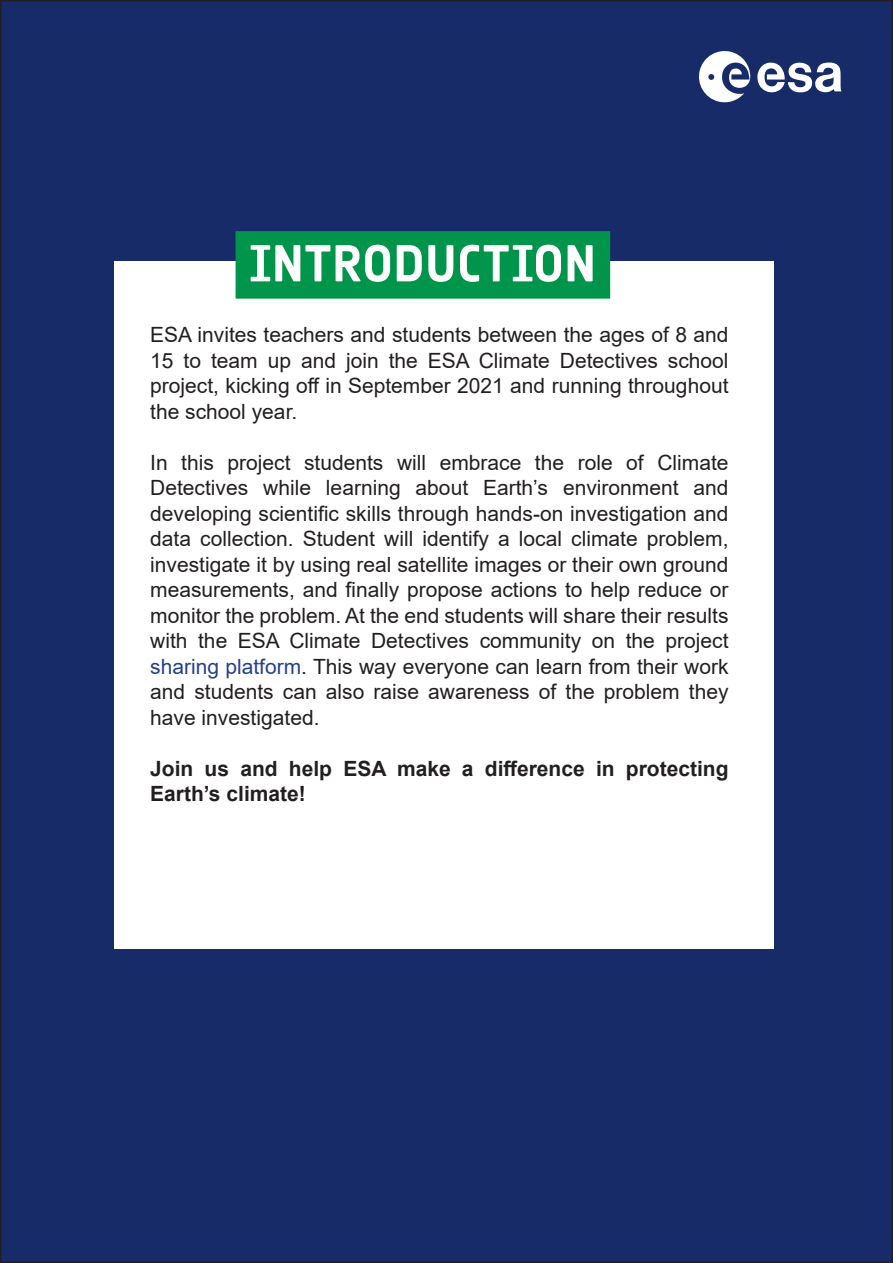
<style>
.page{position:relative;width:893px;height:1263px;background:#fff}
.page>*{position:absolute;margin:0;border:0;box-sizing:border-box;transform-origin:0 0}
.t1{font:700 51px "Notes Esa";letter-spacing:.01em;color:#fff}
.t2{font:21px/25.5px "Arial";color:#231f20;text-align:justify}
.t3{font:700 21px/25.5px "Arial";color:#231f20}
.s1{color:#253f8e}
</style>
<div class="page">
<div style="left:1px;top:1px;width:891px;height:1261px;background:#162b68"></div>
<div style="left:115px;top:261px;width:659px;height:687px;background:#fff"></div>
<div style="left:236px;top:231px;width:374px;height:68px;background:#00954a"></div>
<svg style="left:757px;top:62px;width:84px;height:31px"></svg>
<svg style="left:699px;top:51px;width:51px;height:52px"></svg>
<p class="t1" style="left:249px;top:234px;width:348px">INTRODUCTION</p>
<p class="t2" style="left:150px;top:322px;width:580px">ESA invites teachers and students between the ages of 8 and 15 to team up and join the ESA Climate Detectives school project, kicking off in September 2021 and running throughout the school year.</p>
<p class="t2" style="left:150px;top:449px;width:580px">In this project students will embrace the role of Climate Detectives while learning about Earth’s environment and developing scientific skills through hands-on investigation and data collection. Student will identify a local climate problem, investigate it by using real satellite images or their own ground measurements, and finally propose actions to help reduce or monitor the problem. At the end students will share their results with the ESA Climate Detectives community on the project <span class="s1">sharing platform</span>. This way everyone can learn from their work and students can also raise awareness of the problem they have investigated.</p>
<p class="t3" style="left:150px;top:756px;width:580px">Join us and help ESA make a difference in protecting<br>Earth’s climate!</p>
</div>
